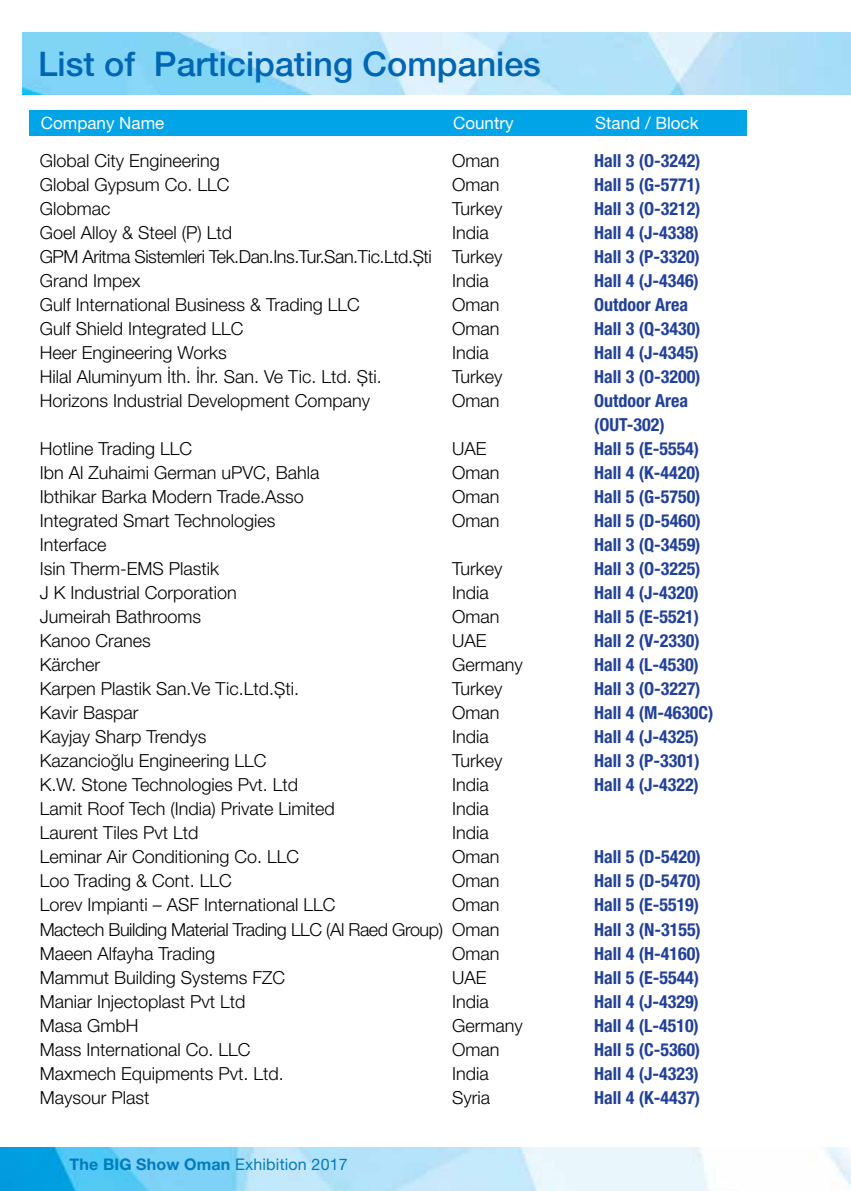
<style>
.page{position:relative;width:851px;height:1191px;background:#fff}
.page>*{position:absolute;margin:0;border:0;box-sizing:border-box;transform-origin:0 0}
.t1{font:500 34px "Helvetica Neue LT Pro";color:#0066b3}
.t2{font:300 18px "Helvetica Neue LT Pro";color:#000}
.t3{font:700 condensed 18px/24px "Helvetica Neue LT Pro";color:#21409a}
.t4{font:300 18px "Helvetica Neue LT Pro";letter-spacing:-.025em;color:#000}
.t5{font:17px "Helvetica Neue LT Pro";color:#fff}
.t6{font:700 16px "Helvetica Neue LT Std";letter-spacing:.01em;color:#007cbc}
.s1{font-weight:400}
</style>
<div class="page">
<img style="left:23px;top:32px;width:828px;height:62px">
<img style="left:0;top:1147px;width:850px;height:44px">
<div style="left:29px;top:111px;width:718px;height:25px;background:#00a4e7"></div>
<h1 class="t1" style="left:38px;top:44px;width:504px">List of Participating Companies</h1>
<p class="t5" style="left:41px;top:113px;width:125px">Company Name</p>
<p class="t5" style="left:453px;top:113px;width:62px">Country</p>
<p class="t5" style="left:595px;top:113px;width:105px">Stand / Block</p>
<p class="t2" style="left:40px;top:150px;width:182px">Global City Engineering</p>
<p class="t2" style="left:452px;top:150px;width:49px">Oman</p>
<p class="t3" style="left:594px;top:149px;width:108px">Hall 3 (O-3242)</p>
<p class="t2" style="left:40px;top:174px;width:191px">Global Gypsum Co. LLC</p>
<p class="t2" style="left:452px;top:174px;width:49px">Oman</p>
<p class="t3" style="left:594px;top:173px;width:108px">Hall 5 (G-5771)</p>
<p class="t2" style="left:40px;top:198px;width:72px">Globmac</p>
<p class="t2" style="left:452px;top:198px;width:52px">Turkey</p>
<p class="t3" style="left:594px;top:197px;width:108px">Hall 3 (O-3212)</p>
<p class="t2" style="left:40px;top:222px;width:194px">Goel Alloy &amp; Steel (P) Ltd</p>
<p class="t2" style="left:452px;top:222px;width:38px">India</p>
<p class="t3" style="left:594px;top:221px;width:106px">Hall 4 (J-4338)</p>
<p class="t4" style="left:40px;top:246px;width:464px">GPM Aritma Sistemleri Tek.Dan.Ins.Tur.San.Tic.Ltd.Şti Turkey</p>
<p class="t3" style="left:594px;top:245px;width:107px">Hall 3 (P-3320)</p>
<p class="t2" style="left:40px;top:270px;width:102px">Grand Impex</p>
<p class="t2" style="left:452px;top:270px;width:38px">India</p>
<p class="t3" style="left:594px;top:269px;width:106px">Hall 4 (J-4346)</p>
<p class="t2" style="left:40px;top:294px;width:322px">Gulf International Business &amp; Trading LLC</p>
<p class="t2" style="left:452px;top:294px;width:49px">Oman</p>
<p class="t3" style="left:594px;top:293px;width:95px">Outdoor Area</p>
<p class="t2" style="left:40px;top:318px;width:205px">Gulf Shield Integrated LLC</p>
<p class="t2" style="left:452px;top:318px;width:49px">Oman</p>
<p class="t3" style="left:594px;top:317px;width:108px">Hall 3 (Q-3430)</p>
<p class="t2" style="left:40px;top:342px;width:189px">Heer Engineering Works</p>
<p class="t2" style="left:452px;top:342px;width:38px">India</p>
<p class="t3" style="left:594px;top:341px;width:106px">Hall 4 (J-4345)</p>
<p class="t2" style="left:40px;top:366px;width:343px">Hilal Aluminyum İth. İhr. San. Ve Tic. Ltd. Şti.</p>
<p class="t2" style="left:452px;top:366px;width:52px">Turkey</p>
<p class="t3" style="left:594px;top:365px;width:108px">Hall 3 (O-3200)</p>
<p class="t2" style="left:40px;top:390px;width:332px">Horizons Industrial Development Company</p>
<p class="t2" style="left:452px;top:390px;width:49px">Oman</p>
<p class="t3" style="left:594px;top:389px;width:95px">Outdoor Area (OUT-302)</p>
<p class="t2" style="left:40px;top:438px;width:154px">Hotline Trading LLC</p>
<p class="t2" style="left:452px;top:438px;width:36px">UAE</p>
<p class="t3" style="left:594px;top:437px;width:107px">Hall 5 (E-5554)</p>
<p class="t2" style="left:40px;top:462px;width:281px">Ibn Al Zuhaimi German uPVC, Bahla</p>
<p class="t2" style="left:452px;top:462px;width:49px">Oman</p>
<p class="t3" style="left:594px;top:461px;width:108px">Hall 4 (K-4420)</p>
<p class="t2" style="left:40px;top:486px;width:266px">Ibthikar Barka Modern Trade.Asso</p>
<p class="t2" style="left:452px;top:486px;width:49px">Oman</p>
<p class="t3" style="left:594px;top:485px;width:108px">Hall 5 (G-5750)</p>
<p class="t2" style="left:40px;top:510px;width:237px">Integrated Smart Technologies</p>
<p class="t2" style="left:452px;top:510px;width:49px">Oman</p>
<p class="t3" style="left:594px;top:509px;width:108px">Hall 5 (D-5460)</p>
<p class="t2" style="left:40px;top:534px;width:68px">Interface</p>
<p class="t3" style="left:594px;top:533px;width:108px">Hall 3 (Q-3459)</p>
<p class="t2" style="left:40px;top:558px;width:181px">Isin Therm-EMS Plastik</p>
<p class="t2" style="left:452px;top:558px;width:52px">Turkey</p>
<p class="t3" style="left:594px;top:557px;width:108px">Hall 3 (O-3225)</p>
<p class="t2" style="left:40px;top:582px;width:199px">J K Industrial Corporation</p>
<p class="t2" style="left:452px;top:582px;width:38px">India</p>
<p class="t3" style="left:594px;top:581px;width:106px">Hall 4 (J-4320)</p>
<p class="t2" style="left:40px;top:606px;width:163px">Jumeirah Bathrooms</p>
<p class="t2" style="left:452px;top:606px;width:49px">Oman</p>
<p class="t3" style="left:594px;top:605px;width:107px">Hall 5 (E-5521)</p>
<p class="t2" style="left:40px;top:630px;width:113px">Kanoo Cranes</p>
<p class="t2" style="left:452px;top:630px;width:36px">UAE</p>
<p class="t3" style="left:594px;top:629px;width:107px">Hall 2 (V-2330)</p>
<p class="t2" style="left:40px;top:654px;width:62px">Kärcher</p>
<p class="t2" style="left:452px;top:654px;width:72px">Germany</p>
<p class="t3" style="left:594px;top:653px;width:106px">Hall 4 (L-4530)</p>
<p class="t2" style="left:40px;top:678px;width:261px">Karpen Plastik San.Ve Tic.Ltd.Şti.</p>
<p class="t2" style="left:452px;top:678px;width:52px">Turkey</p>
<p class="t3" style="left:594px;top:677px;width:108px">Hall 3 (O-3227)</p>
<p class="t2" style="left:40px;top:702px;width:100px">Kavir Baspar</p>
<p class="t2" style="left:452px;top:702px;width:49px">Oman</p>
<p class="t3" style="left:594px;top:701px;width:121px">Hall 4 (M-4630C)</p>
<p class="t2" style="left:40px;top:726px;width:168px">Kayjay Sharp Trendys</p>
<p class="t2" style="left:452px;top:726px;width:38px">India</p>
<p class="t3" style="left:594px;top:725px;width:106px">Hall 4 (J-4325)</p>
<p class="t2" style="left:40px;top:750px;width:228px">Kazancioğlu Engineering LLC</p>
<p class="t2" style="left:452px;top:750px;width:52px">Turkey</p>
<p class="t3" style="left:594px;top:749px;width:107px">Hall 3 (P-3301)</p>
<p class="t2" style="left:40px;top:774px;width:260px">K.W. Stone Technologies Pvt. Ltd</p>
<p class="t2" style="left:452px;top:774px;width:38px">India</p>
<p class="t3" style="left:594px;top:773px;width:106px">Hall 4 (J-4322)</p>
<p class="t2" style="left:40px;top:798px;width:297px">Lamit Roof Tech (India) Private Limited</p>
<p class="t2" style="left:452px;top:798px;width:38px">India</p>
<p class="t2" style="left:40px;top:822px;width:160px">Laurent Tiles Pvt Ltd</p>
<p class="t2" style="left:452px;top:822px;width:38px">India</p>
<p class="t2" style="left:40px;top:846px;width:261px">Leminar Air Conditioning Co. LLC</p>
<p class="t2" style="left:452px;top:846px;width:49px">Oman</p>
<p class="t3" style="left:594px;top:845px;width:108px">Hall 5 (D-5420)</p>
<p class="t2" style="left:40px;top:870px;width:194px">Loo Trading &amp; Cont. LLC</p>
<p class="t2" style="left:452px;top:870px;width:49px">Oman</p>
<p class="t3" style="left:594px;top:869px;width:108px">Hall 5 (D-5470)</p>
<p class="t2" style="left:40px;top:894px;width:297px">Lorev Impianti – ASF International LLC</p>
<p class="t2" style="left:452px;top:894px;width:49px">Oman</p>
<p class="t3" style="left:594px;top:893px;width:107px">Hall 5 (E-5519)</p>
<p class="t4" style="left:40px;top:918px;width:461px">Mactech Building Material Trading LLC (Al Raed Group) Oman</p>
<p class="t3" style="left:594px;top:917px;width:108px">Hall 3 (N-3155)</p>
<p class="t2" style="left:40px;top:942px;width:177px">Maeen Alfayha Trading</p>
<p class="t2" style="left:452px;top:942px;width:49px">Oman</p>
<p class="t3" style="left:594px;top:941px;width:108px">Hall 4 (H-4160)</p>
<p class="t2" style="left:40px;top:966px;width:247px">Mammut Building Systems FZC</p>
<p class="t2" style="left:452px;top:966px;width:36px">UAE</p>
<p class="t3" style="left:594px;top:965px;width:107px">Hall 5 (E-5544)</p>
<p class="t2" style="left:40px;top:990px;width:207px">Maniar Injectoplast Pvt Ltd</p>
<p class="t2" style="left:452px;top:990px;width:38px">India</p>
<p class="t3" style="left:594px;top:988px;width:106px">Hall 4 (J-4329)</p>
<p class="t2" style="left:40px;top:1014px;width:100px">Masa GmbH</p>
<p class="t2" style="left:452px;top:1014px;width:72px">Germany</p>
<p class="t3" style="left:594px;top:1012px;width:106px">Hall 4 (L-4510)</p>
<p class="t2" style="left:40px;top:1038px;width:212px">Mass International Co. LLC</p>
<p class="t2" style="left:452px;top:1038px;width:49px">Oman</p>
<p class="t3" style="left:594px;top:1036px;width:108px">Hall 5 (C-5360)</p>
<p class="t2" style="left:40px;top:1062px;width:246px">Maxmech Equipments Pvt. Ltd.</p>
<p class="t2" style="left:452px;top:1062px;width:38px">India</p>
<p class="t3" style="left:594px;top:1060px;width:106px">Hall 4 (J-4323)</p>
<p class="t2" style="left:40px;top:1086px;width:111px">Maysour Plast</p>
<p class="t2" style="left:452px;top:1086px;width:40px">Syria</p>
<p class="t3" style="left:594px;top:1084px;width:108px">Hall 4 (K-4437)</p>
<p class="t6" style="left:69px;top:1154px;width:280px">The BIG Show Oman <span class="s1">Exhibition 2017</span></p>
</div>
